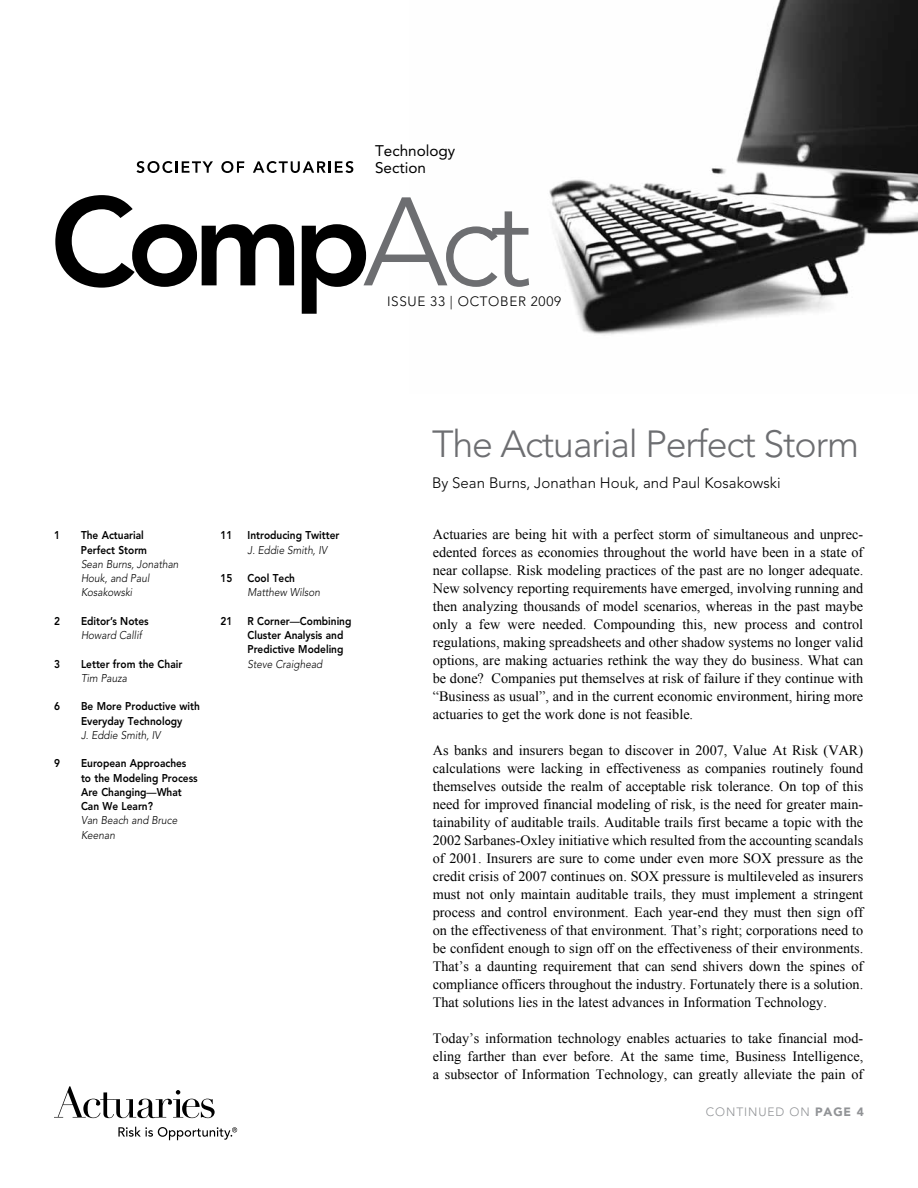
<style>
.page{position:relative;width:918px;height:1188px;background:#fff}
.page>*{position:absolute;margin:0;border:0;box-sizing:border-box;transform-origin:0 0}
.t1{font:800 124.35px "Avenir";color:#000}
.t2{font:300 37.5px "Avenir";letter-spacing:-.03em;color:#6d6e71}
.t3{font:15.3px/17.4px "Avenir";color:#000}
.t4{font:300 15px "Avenir";color:#000}
.t5{font:14.25px/18px "Times New Roman";color:#000;text-align:justify}
.t6{font:300 13.5px "Avenir";letter-spacing:.05em;color:#000}
.t7{font:300 12px "Avenir";letter-spacing:.075em;color:#919396}
.t8{font:800 11.25px/14.2px "Avenir";color:#000;scale:.9 1}
.t9{font:italic 300 11.25px/14.2px "Avenir";color:#000;scale:.9 1}
.s1{font-weight:300;color:#6d6e71}
.s2{font-weight:500}
.s3{font-weight:900}
</style>
<div class="page">
<svg style="left:54px;top:1086px;width:161px;height:32px"></svg>
<svg style="left:118px;top:1127px;width:119px;height:13px"></svg>
<img style="left:549px;top:0;width:369px;height:335px">
<svg style="left:136px;top:161px;width:77px;height:12px"></svg>
<svg style="left:221px;top:161px;width:23px;height:12px"></svg>
<svg style="left:253px;top:161px;width:100px;height:12px"></svg>
<p class="t3" style="left:375px;top:142px;width:82px">Technology<br>Section</p>
<h1 class="t1" style="left:50px;top:169px;width:483px">Comp<span class="s1">Act</span></h1>
<p class="t6" style="left:387px;top:294px;width:176px">ISSUE 33 | OCTOBER 2009</p>
<p class="t8" style="left:54px;top:528px;width:8px">1</p>
<p class="t8" style="left:81px;top:528px;width:75px">The Actuarial<br>Perfect Storm</p>
<p class="t9" style="left:81px;top:557px;width:110px">Sean Burns, Jonathan<br>Houk, and Paul<br>Kosakowski</p>
<p class="t8" style="left:54px;top:614px;width:8px">2</p>
<p class="t8" style="left:81px;top:614px;width:77px">Editor’s Notes</p>
<p class="t9" style="left:81px;top:628px;width:69px">Howard Callif</p>
<p class="t8" style="left:54px;top:657px;width:8px">3</p>
<p class="t8" style="left:81px;top:657px;width:114px">Letter from the Chair</p>
<p class="t9" style="left:81px;top:671px;width:53px">Tim Pauza</p>
<p class="t8" style="left:54px;top:699px;width:8px">6</p>
<p class="t8" style="left:81px;top:699px;width:134px">Be More Productive with<br>Everyday Technology</p>
<p class="t9" style="left:81px;top:728px;width:90px">J. Eddie Smith, IV</p>
<p class="t8" style="left:54px;top:756px;width:8px">9</p>
<p class="t8" style="left:81px;top:756px;width:131px">European Approaches to the Modeling Process<br>Are Changing<span class="s2">—</span>What<br>Can We Learn?</p>
<p class="t9" style="left:81px;top:814px;width:108px">Van Beach and Bruce<br>Keenan</p>
<p class="t8" style="left:221px;top:528px;width:15px">11</p>
<p class="t8" style="left:248px;top:528px;width:104px">Introducing Twitter</p>
<p class="t9" style="left:248px;top:543px;width:90px">J. Eddie Smith, IV</p>
<p class="t8" style="left:221px;top:571px;width:15px">15</p>
<p class="t8" style="left:248px;top:571px;width:54px">Cool Tech</p>
<p class="t9" style="left:248px;top:586px;width:82px">Matthew Wilson</p>
<p class="t8" style="left:221px;top:614px;width:15px">21</p>
<p class="t8" style="left:248px;top:614px;width:117px">R Corner<span class="s2">—</span>Combining<br>Cluster Analysis and<br>Predictive Modeling</p>
<p class="t9" style="left:248px;top:657px;width:85px">Steve Craighead</p>
<h2 class="t2" style="left:432px;top:422px;width:429px">The Actuarial Perfect Storm</h2>
<p class="t4" style="left:432px;top:474px;width:350px">By Sean Burns, Jonathan Houk, and Paul Kosakowski</p>
<p class="t5" style="left:433px;top:525px;width:432px">Actuaries are being hit with a perfect storm of simultaneous and unprec&shy;edented forces as economies throughout the world have been in a state of near collapse. Risk modeling practices of the past are no longer adequate.<br>New solvency reporting requirements have emerged, involving running and then analyzing thousands of model scenarios, whereas in the past maybe only a few were needed. Compounding this, new process and control regulations, making spreadsheets and other shadow systems no longer valid options, are making actuaries rethink the way they do business. What can be done? Companies put themselves at risk of failure if they continue with “Business as usual”, and in the current economic environment, hiring more actuaries to get the work done is not feasible.</p>
<p class="t5" style="left:433px;top:741px;width:432px">As banks and insurers began to discover in 2007, Value At Risk (VAR) calculations were lacking in effectiveness as companies routinely found themselves outside the realm of acceptable risk tolerance. On top of this need for improved financial modeling of risk, is the need for greater main&shy;tainability of auditable trails. Auditable trails first became a topic with the 2002 Sarbanes-Oxley initiative which resulted from the accounting scandals of 2001. Insurers are sure to come under even more SOX pressure as the credit crisis of 2007 continues on. SOX pressure is multileveled as insurers must not only maintain auditable trails, they must implement a stringent process and control environment. Each year-end they must then sign off on the effectiveness of that environment. That’s right; corporations need to be confident enough to sign off on the effectiveness of their environments.<br>That’s a daunting requirement that can send shivers down the spines of compliance officers throughout the industry. Fortunately there is a solution.<br>That solutions lies in the latest advances in Information Technology.</p>
<p class="t5" style="left:433px;top:1029px;width:432px">Today’s information technology enables actuaries to take financial mod&shy;eling farther than ever before. At the same time, Business Intelligence, a subsector of Information Technology, can greatly alleviate the pain of</p>
<p class="t7" style="left:706px;top:1104px;width:160px">CONTINUED ON <span class="s3">PAGE 4</span></p>
</div>
